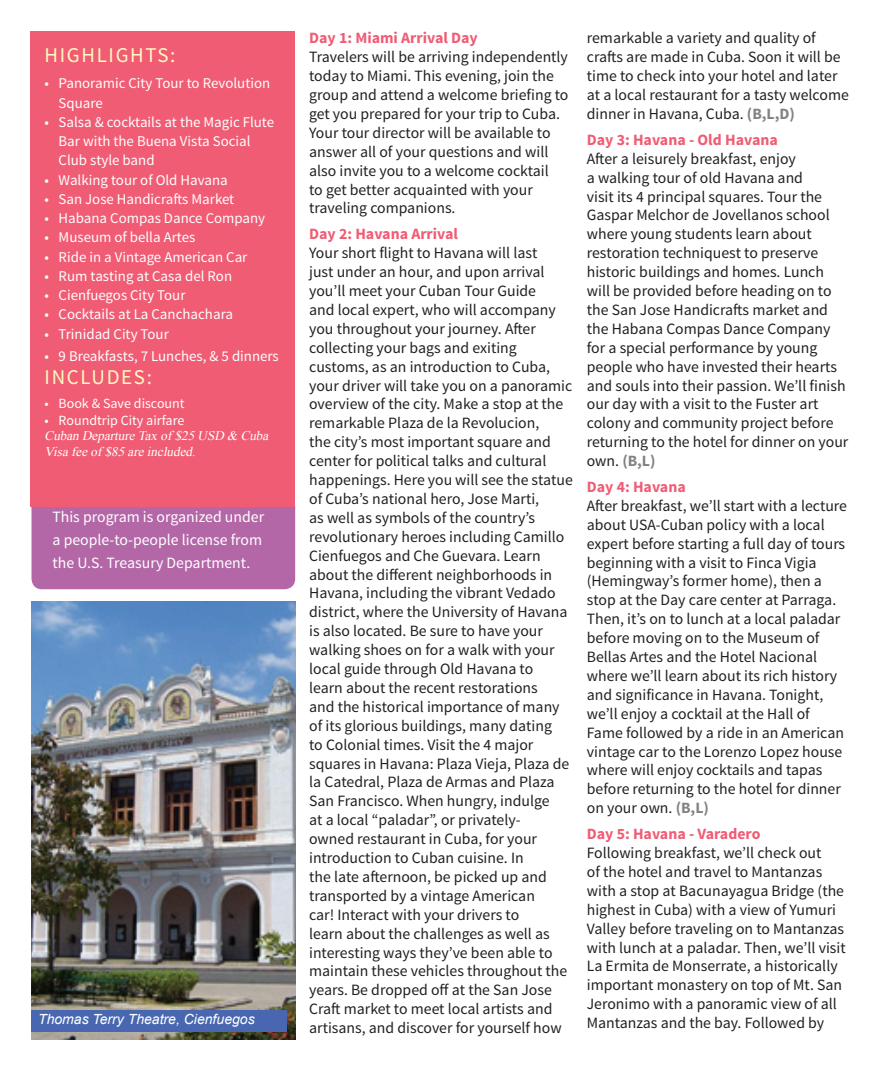
<style>
.page{position:relative;width:882px;height:1071px;background:#fff}
.page>*{position:absolute;margin:0;border:0;box-sizing:border-box;transform-origin:0 0}
.t1{font:21px "Source Sans Pro";letter-spacing:.08em;color:#fffac1}
.t2{font:15.75px/18.9px "Source Sans Pro";color:#231f20}
.t3{font:700 15.75px "Source Sans Pro";color:#f05c73}
.t4{font:15.75px/22.8px "Source Sans Pro";color:#fff}
.t5{font:14.88px/19.2px "Source Sans Pro";color:#fff}
.t6{font:14px "Source Sans Pro";color:#fff}
.t7{font:italic 14px "Arial";color:#fff}
.t8{font:italic 13.12px/15.8px "Times New Roman";color:#fff}
.s1{font-weight:700;color:#808285}
</style>
<div class="page">
<div style="left:32px;top:496px;width:263px;height:93px;background:#b467a7;border-radius:10px"></div>
<div style="left:31px;top:32px;width:264px;height:475px;background:#f05c73"></div>
<img style="left:32px;top:602px;width:263px;height:438px">
<div style="left:32px;top:1010px;width:255px;height:22px;background:#4967b1"></div>
<h1 class="t1" style="left:45px;top:42px;width:132px">HIGHLIGHTS:</h1>
<p class="t5" style="left:59px;top:74px;width:213px;text-indent:-14px">• Panoramic City Tour to Revolution<br>Square</p>
<p class="t5" style="left:59px;top:113px;width:217px;text-indent:-14px">• Salsa &amp; cocktails at the Magic Flute<br>Bar with the Buena Vista Social<br>Club style band</p>
<p class="t5" style="left:45px;top:170px;width:185px">• Walking tour of Old Havana</p>
<p class="t5" style="left:45px;top:190px;width:191px">• San Jose Handicrafts Market</p>
<p class="t5" style="left:45px;top:209px;width:222px">• Habana Compas Dance Company</p>
<p class="t5" style="left:45px;top:228px;width:152px">• Museum of bella Artes</p>
<p class="t5" style="left:45px;top:247px;width:204px">• Ride in a Vintage American Car</p>
<p class="t5" style="left:45px;top:267px;width:189px">• Rum tasting at Casa del Ron</p>
<p class="t5" style="left:45px;top:286px;width:142px">• Cienfuegos City Tour</p>
<p class="t5" style="left:45px;top:305px;width:190px">• Cocktails at La Canchachara</p>
<p class="t5" style="left:45px;top:324px;width:126px">• Trinidad City Tour</p>
<p class="t5" style="left:45px;top:347px;width:236px">• 9 Breakfasts, 7 Lunches, &amp; 5 dinners</p>
<h1 class="t1" style="left:45px;top:364px;width:109px">INCLUDES:</h1>
<p class="t6" style="left:45px;top:395px;width:142px">• Book &amp; Save discount</p>
<p class="t6" style="left:45px;top:411px;width:141px">• Roundtrip City airfare</p>
<p class="t8" style="left:45px;top:428px;width:229px">Cuban DepartureTax of $25 USD &amp; Cuba<br>Visafeeof $85 areincluded.</p>
<p class="t4" style="left:52px;top:506px;width:213px">This program is organized under a people-to-people license from the U.S. Treasury Department.</p>
<p class="t7" style="left:38px;top:1010px;width:218px">Thomas Terry Theatre, Cienfuegos</p>
<p class="t3" style="left:309px;top:28px;width:170px">Day 1: Miami Arrival Day</p>
<p class="t2" style="left:309px;top:48px;width:261px">Travelers will be arriving independently today to Miami. This evening, join the group and attend a welcome briefing to get you prepared for your trip to Cuba.<br>Your tour director will be available to answer all of your questions and will also invite you to a welcome cocktail<br>to get better acquainted with your traveling companions.</p>
<p class="t3" style="left:309px;top:224px;width:150px">Day 2: Havana Arrival</p>
<p class="t2" style="left:309px;top:244px;width:265px">Your short flight to Havana will last<br>just under an hour, and upon arrival you’ll meet your Cuban Tour Guide<br>and local expert, who will accompany you throughout your journey. After collecting your bags and exiting customs, as an introduction to Cuba, your driver will take you on a panoramic overview of the city. Make a stop at the remarkable Plaza de la Revolucion,<br>the city’s most important square and center for political talks and cultural happenings. Here you will see the statue of Cuba’s national hero, Jose Marti,<br>as well as symbols of the country’s revolutionary heroes including Camillo Cienfuegos and Che Guevara. Learn about the different neighborhoods in Havana, including the vibrant Vedado district, where the University of Havana is also located. Be sure to have your walking shoes on for a walk with your local guide through Old Havana to<br>learn about the recent restorations<br>and the historical importance of many of its glorious buildings, many dating<br>to Colonial times. Visit the 4 major squares in Havana: Plaza Vieja, Plaza de la Catedral, Plaza de Armas and Plaza San Francisco. When hungry, indulge<br>at a local “paladar”, or privately-<br>owned restaurant in Cuba, for your introduction to Cuban cuisine. In<br>the late afternoon, be picked up and transported by a vintage American<br>car! Interact with your drivers to<br>learn about the challenges as well as interesting ways they’ve been able to maintain these vehicles throughout the years. Be dropped off at the San Jose Craft market to meet local artists and artisans, and discover for yourself how</p>
<p class="t2" style="left:587px;top:29px;width:264px">remarkable a variety and quality of crafts are made in Cuba. Soon it will be time to check into your hotel and later at a local restaurant for a tasty welcome dinner in Havana, Cuba. <span class="s1">(B,L,D)</span></p>
<p class="t3" style="left:587px;top:129px;width:193px">Day 3: Havana - Old Havana</p>
<p class="t2" style="left:587px;top:149px;width:263px">After a leisurely breakfast, enjoy<br>a walking tour of old Havana and<br>visit its 4 principal squares. Tour the Gaspar Melchor de Jovellanos school where young students learn about restoration techniquest to preserve historic buildings and homes. Lunch will be provided before heading on to the San Jose Handicrafts market and the Habana Compas Dance Company for a special performance by young people who have invested their hearts and souls into their passion. We’ll finish our day with a visit to the Fuster art colony and community project before returning to the hotel for dinner on your own. <span class="s1">(B,L)</span></p>
<p class="t3" style="left:587px;top:477px;width:100px">Day 4: Havana</p>
<p class="t2" style="left:587px;top:496px;width:262px">After breakfast, we’ll start with a lecture about USA-Cuban policy with a local expert before starting a full day of tours beginning with a visit to Finca Vigia (Hemingway’s former home), then a stop at the Day care center at Parraga.<br>Then, it’s on to lunch at a local paladar before moving on to the Museum of Bellas Artes and the Hotel Nacional where we’ll learn about its rich history and significance in Havana. Tonight, we’ll enjoy a cocktail at the Hall of Fame followed by a ride in an American vintage car to the Lorenzo Lopez house where will enjoy cocktails and tapas before returning to the hotel for dinner on your own. <span class="s1">(B,L)</span></p>
<p class="t3" style="left:587px;top:824px;width:175px">Day 5: Havana - Varadero</p>
<p class="t2" style="left:587px;top:844px;width:260px">Following breakfast, we’ll check out<br>of the hotel and travel to Mantanzas with a stop at Bacunayagua Bridge (the highest in Cuba) with a view of Yumuri Valley before traveling on to Mantanzas with lunch at a paladar. Then, we’ll visit La Ermita de Monserrate, a historically important monastery on top of Mt. San Jeronimo with a panoramic view of all Mantanzas and the bay. Followed by</p>
</div>
